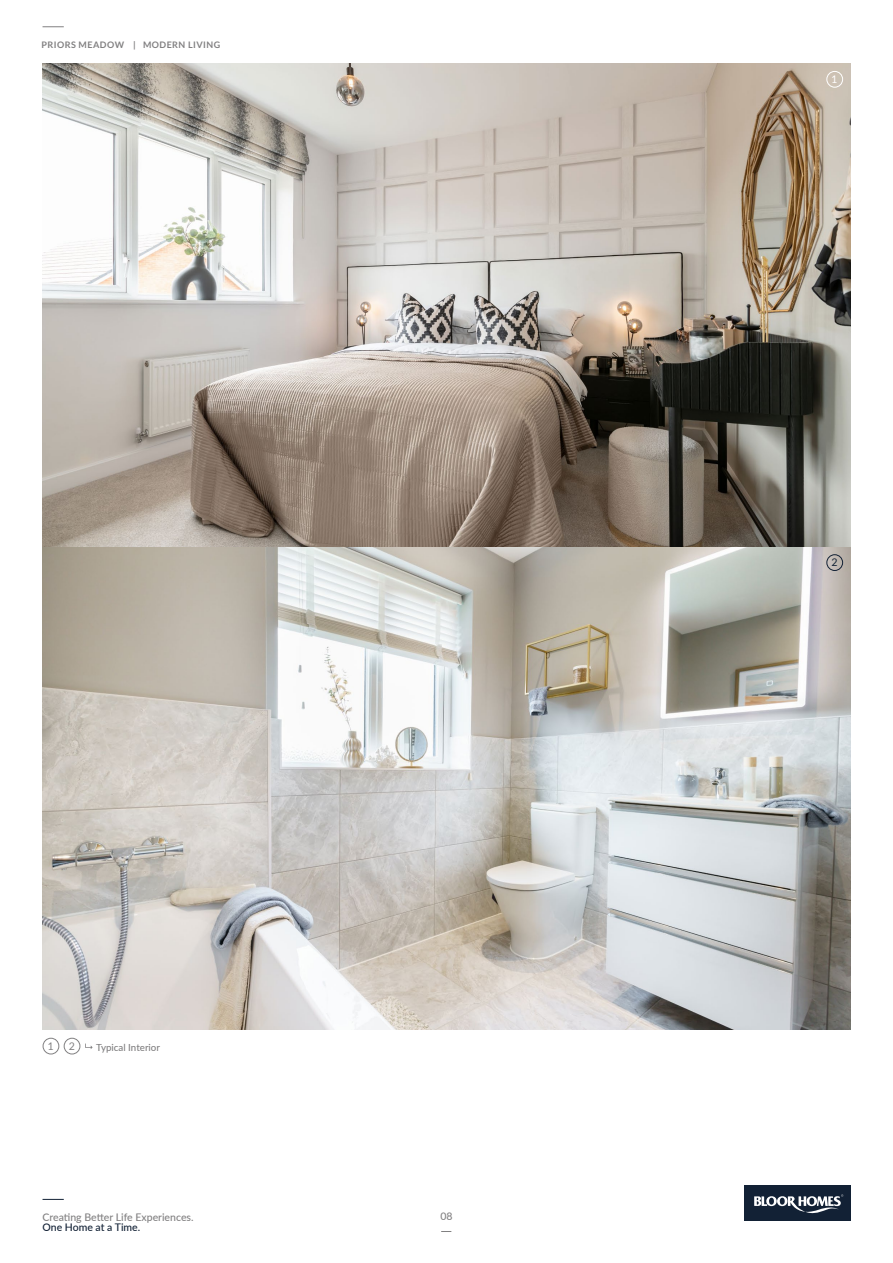
<style>
.page{position:relative;width:893px;height:1263px;background:#fff}
.page>*{position:absolute;margin:0;border:0;box-sizing:border-box;transform-origin:0 0}
.t1{font:500 10.5px "Lato";color:#818081}
.t2{font:500 10.5px "Lato";color:#122135}
.t3{font:10.5px "Lato";color:#818081}
.t4{font:10.5px "Lato";color:#fff}
.t5{font:10.5px "Lato";color:#122135}
.t6{font:500 9.75px "Lato";color:#818081}
.t7{font:700 9px "Lato";letter-spacing:.05em;color:#818081}
</style>
<div class="page">
<img style="left:43px;top:64px;width:807px;height:965px">
<div style="left:826px;top:71px;width:17px;height:17px;border:1px solid #fff;border-radius:50%"></div>
<div style="left:43px;top:1038px;width:16px;height:16px;border:1px solid #818081;border-radius:50%"></div>
<div style="left:64px;top:1038px;width:16px;height:16px;border:1px solid #818081;border-radius:50%"></div>
<svg style="left:85px;top:1043px;width:8px;height:6px"></svg>
<svg style="left:43px;top:1199px;width:21px;height:1px"></svg>
<div style="left:744px;top:1185px;width:106px;height:35px;background:#122135"></div>
<svg style="left:754px;top:1194px;width:89px;height:20px"></svg>
<svg style="left:43px;top:27px;width:21px;height:1px"></svg>
<div style="left:827px;top:554px;width:16px;height:17px;border:1px solid #122135;border-radius:50%"></div>
<p class="t7" style="left:41px;top:40px;width:180px">PRIORS MEADOW | MODERN LIVING</p>
<p class="t3" style="left:47px;top:1040px;width:8px">1</p>
<p class="t3" style="left:69px;top:1040px;width:8px">2</p>
<p class="t6" style="left:96px;top:1040px;width:65px">Typical Interior</p>
<p class="t1" style="left:43px;top:1209px;width:153px">Creating Better Life Experiences.</p>
<p class="t1" style="left:440px;top:1209px;width:14px">08</p>
<p class="t2" style="left:43px;top:1220px;width:99px">One Home at a Time.</p>
<p class="t4" style="left:831px;top:73px;width:8px">1</p>
<p class="t5" style="left:832px;top:557px;width:8px">2</p>
</div>
